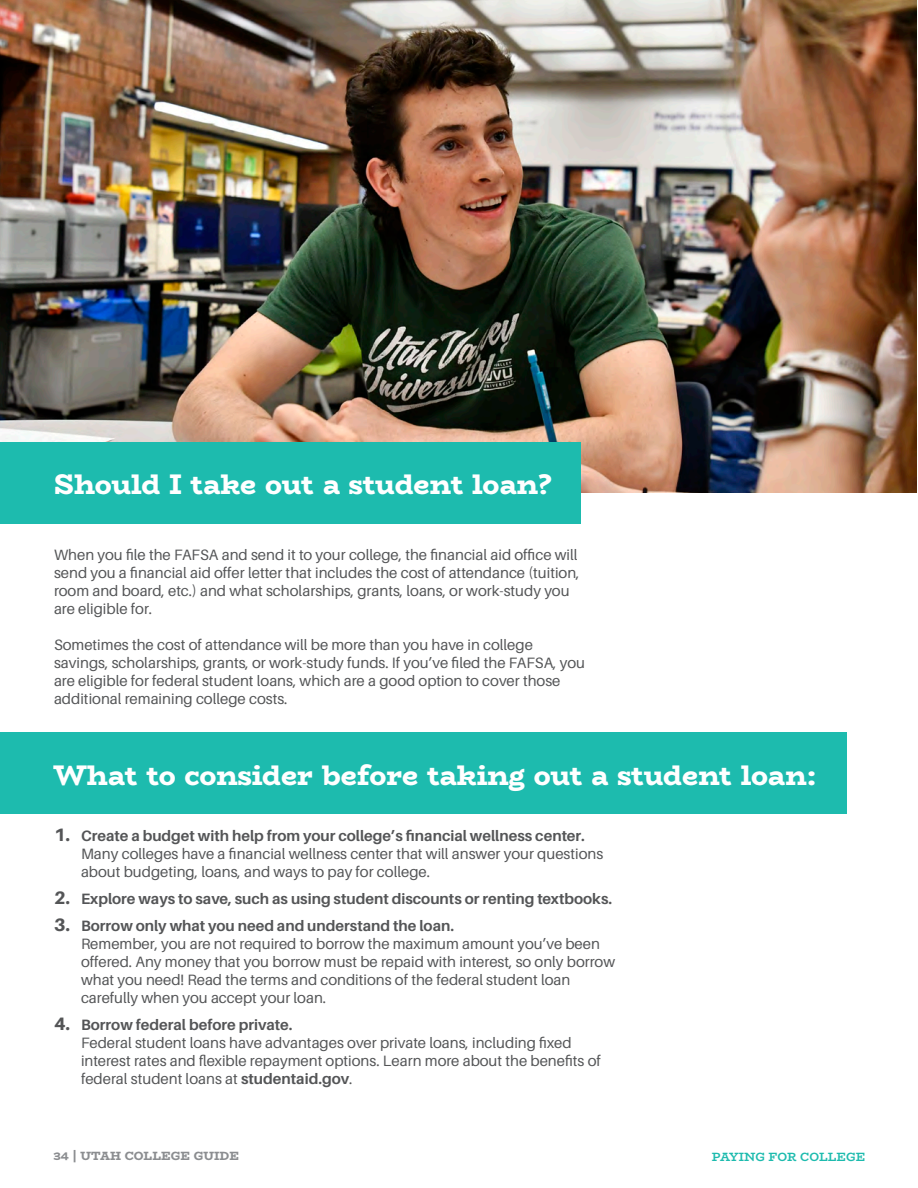
<style>
.page{position:relative;width:918px;height:1188px;background:#fff}
.page>*{position:absolute;margin:0;border:0;box-sizing:border-box;transform-origin:0 0}
.Subheader_-_black{font:800 28.5px "Bio Rhyme";color:#fff}
.Body_Copy_-_black{font:15px/18px "Aileron";color:#545557}
.t1{font:700 15px "Aileron";color:#545557}
.t2{font:800 12px "Bio Rhyme";color:#8b8d90}
.t3{font:700 12px "Bio Rhyme";color:#1dbbae}
.s1{font-weight:800;font-size:18px}
.s2{font-weight:700}
</style>
<div class="page">
<img style="left:0;top:0;width:916px;height:493px">
<div style="left:0;top:442px;width:580px;height:82px;background:#1dbbae"></div>
<div style="left:0;top:733px;width:847px;height:81px;background:#1dbbae"></div>
<p class="Subheader_-_black" style="left:54px;top:462px;width:500px">Should I take out a student loan?</p>
<p class="Body_Copy_-_black" style="left:54px;top:545px;width:527px">When you file the FAFSA and send it to your college, the financial aid office will send you a financial aid offer letter that includes the cost of attendance (tuition, room and board, etc.) and what scholarships, grants, loans, or work-study you are eligible for.</p>
<p class="Body_Copy_-_black" style="left:54px;top:635px;width:533px">Sometimes the cost of attendance will be more than you have in college savings, scholarships, grants, or work-study funds. If you’ve filed the FAFSA, you are eligible for federal student loans, which are a good option to cover those additional remaining college costs.</p>
<p class="Subheader_-_black" style="left:54px;top:753px;width:764px">What to consider before taking out a student loan:</p>
<p class="Body_Copy_-_black" style="left:81px;top:827px;width:524px;text-indent:-27px"><span class="s1">1.</span> <span class="s2">Create a budget with help from your college’s financial wellness center.<br></span>Many colleges have a financial wellness center that will answer your questions about budgeting, loans, and ways to pay for college.</p>
<p class="t1" style="left:54px;top:890px;width:560px"><span class="s1">2.</span> Explore ways to save, such as using student discounts or renting textbooks.</p>
<p class="Body_Copy_-_black" style="left:81px;top:917px;width:536px;text-indent:-27px"><span class="s1">3.</span> <span class="s2">Borrow only what you need and understand the loan.<br></span>Remember, you are not required to borrow the maximum amount you’ve been offered. Any money that you borrow must be repaid with interest, so only borrow what you need! Read the terms and conditions of the federal student loan carefully when you accept your loan.</p>
<p class="Body_Copy_-_black" style="left:81px;top:1016px;width:521px;text-indent:-27px"><span class="s1">4.</span> <span class="s2">Borrow federal before private.<br></span>Federal student loans have advantages over private loans, including fixed interest rates and flexible repayment options. Learn more about the benefits of federal student loans at <span class="s2">studentaid.gov</span>.</p>
<p class="t2" style="left:54px;top:1147px;width:187px">34 | UTAH COLLEGE GUIDE</p>
<p class="t3" style="left:712px;top:1147px;width:155px">PAYING FOR COLLEGE</p>
</div>
